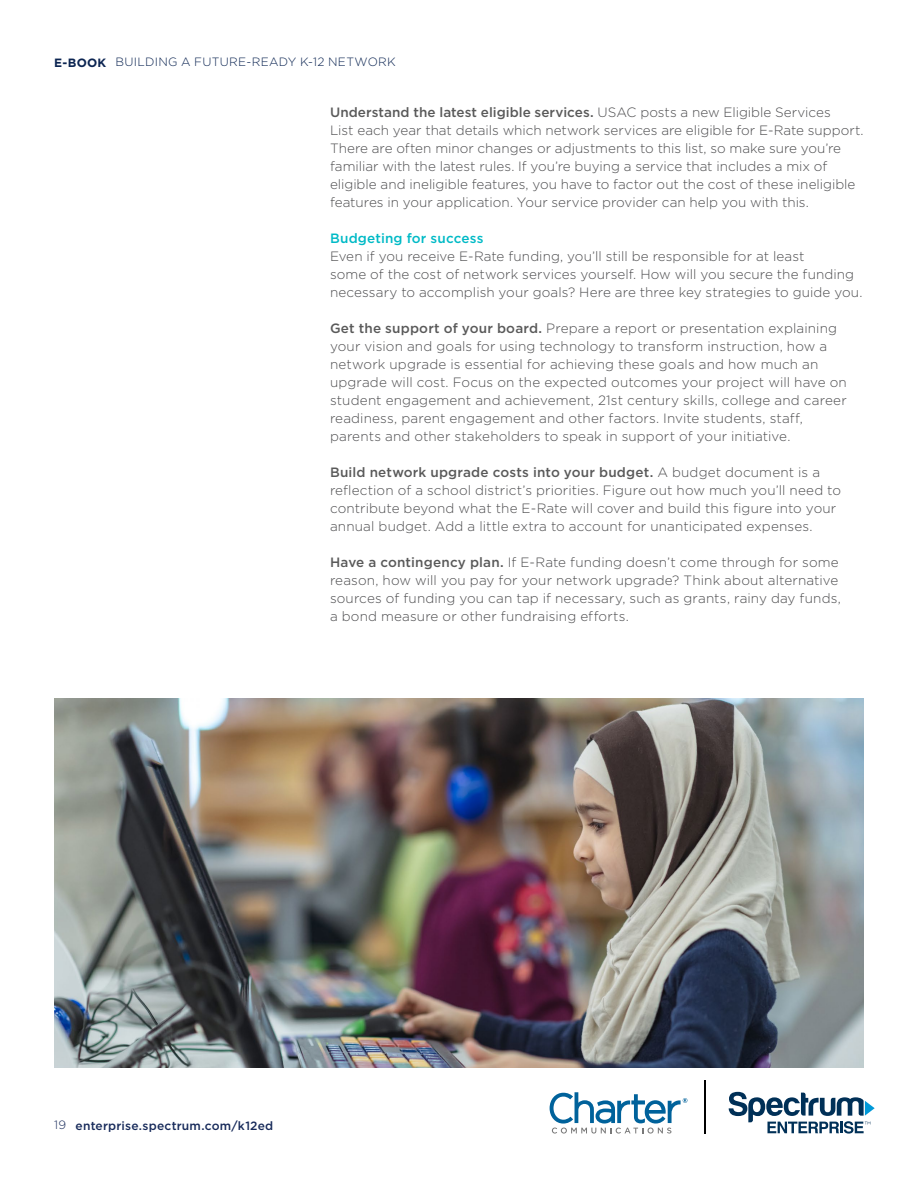
<style>
.page{position:relative;width:918px;height:1188px;background:#fff}
.page>*{position:absolute;margin:0;border:0;box-sizing:border-box;transform-origin:0 0}
.t1{font:300 13.5px/18px "Gotham";letter-spacing:.005em;color:#4d4d4f}
.t2{font:500 13.5px "Gotham";letter-spacing:.015em;color:#00bac6}
.t3{font:300 12px "Gotham";letter-spacing:.025em;color:#0c2552}
.t4{font:500 12px "Gotham";letter-spacing:.02em;color:#172a5a}
.s1{font-weight:700}
.s2{font-weight:500;color:#5a5a5a}
.s3{font-weight:300}
</style>
<div class="page">
<hr style="left:704px;top:1080px;width:1px;height:54px;background:#000">
<svg style="left:729px;top:1092px;width:146px;height:42px"></svg>
<svg style="left:550px;top:1092px;width:137px;height:42px"></svg>
<img style="left:54px;top:698px;width:810px;height:370px">
<p class="t3" style="left:54px;top:56px;width:343px"><span class="s1">E-BOOK</span> BUILDING A FUTURE-READY K-12 NETWORK</p>
<p class="t1" style="left:330px;top:103px;width:535px"><span class="s2">Understand the latest eligible services.</span> USAC posts a new Eligible Services<br>List each year that details which network services are eligible for E-Rate support.<br>There are often minor changes or adjustments to this list, so make sure you’re familiar with the latest rules. If you’re buying a service that includes a mix of eligible and ineligible features, you have to factor out the cost of these ineligible features in your application. Your service provider can help you with this.</p>
<p class="t2" style="left:330px;top:230px;width:155px">Budgeting for success</p>
<p class="t1" style="left:330px;top:247px;width:534px">Even if you receive E-Rate funding, you’ll still be responsible for at least<br>some of the cost of network services yourself. How will you secure the funding necessary to accomplish your goals? Here are three key strategies to guide you.</p>
<p class="t1" style="left:330px;top:319px;width:518px"><span class="s2">Get the support of your board.</span> Prepare a report or presentation explaining your vision and goals for using technology to transform instruction, how a network upgrade is essential for achieving these goals and how much an upgrade will cost. Focus on the expected outcomes your project will have on student engagement and achievement, 21st century skills, college and career readiness, parent engagement and other factors. Invite students, staff, parents and other stakeholders to speak in support of your initiative.</p>
<p class="t1" style="left:330px;top:463px;width:513px"><span class="s2">Build network upgrade costs into your budget.</span> A budget document is a reflection of a school district’s priorities. Figure out how much you’ll need to contribute beyond what the E-Rate will cover and build this figure into your annual budget. Add a little extra to account for unanticipated expenses.</p>
<p class="t1" style="left:330px;top:553px;width:512px"><span class="s2">Have a contingency plan.</span> If E-Rate funding doesn’t come through for some reason, how will you pay for your network upgrade? Think about alternative sources of funding you can tap if necessary, such as grants, rainy day funds, a bond measure or other fundraising efforts.</p>
<p class="t4" style="left:54px;top:1118px;width:221px"><span class="s3">19</span> enterprise.spectrum.com/k12ed</p>
</div>
